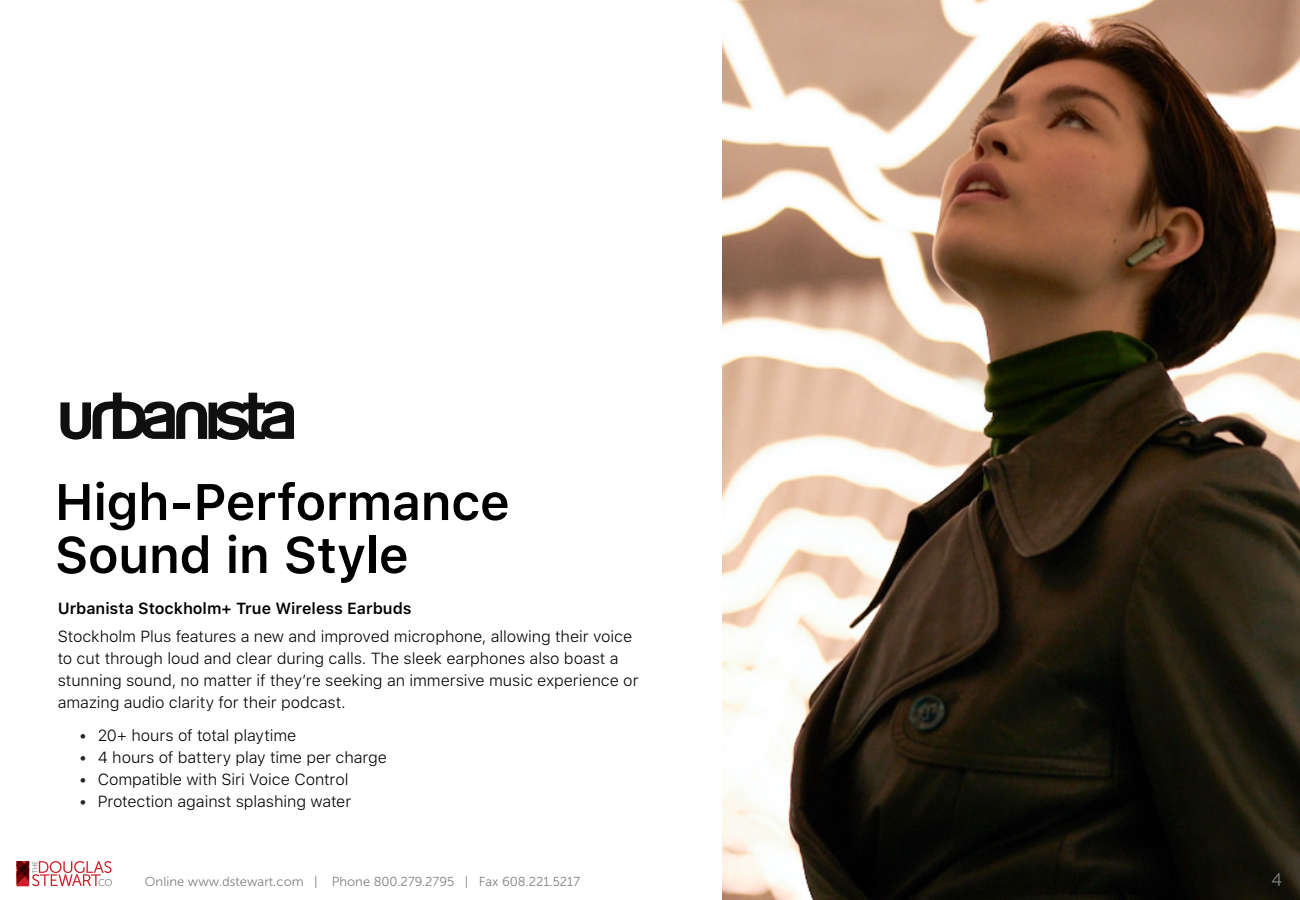
<style>
.page{position:relative;width:1300px;height:900px;background:#fff}
.page>*{position:absolute;margin:0;border:0;box-sizing:border-box;transform-origin:0 0}
.t1{font:600 51px/53px "SF Pro Text";letter-spacing:-.015em;color:#000}
.t2{font:18px "Museo Sans 300";color:#808080}
.t3{font:300 16px/22px "SF Pro Text";letter-spacing:-.005em;color:#000}
.t4{font:600 16px "SF Pro Text";color:#000}
.t5{font:13px "Museo Sans 300";color:#808080}
.s1{font-family:"Museo Sans 300";font-weight:400;color:#262626}
</style>
<div class="page">
<img style="left:722px;top:0;width:578px;height:900px">
<svg style="left:60px;top:393px;width:234px;height:47px"></svg>
<svg style="left:17px;top:861px;width:95px;height:25px"></svg>
<h1 class="t1" style="left:55px;top:478px;width:457px">High-Performance<br>Sound in Style</h1>
<p class="t4" style="left:58px;top:597px;width:355px">Urbanista Stockholm+ True Wireless Earbuds</p>
<p class="t3" style="left:58px;top:626px;width:582px">Stockholm Plus features a new and improved microphone, allowing their voice to cut through loud and clear during calls. The sleek earphones also boast a stunning sound, no matter if they’re seeking an immersive music experience or amazing audio clarity for their podcast.</p>
<p class="t3" style="left:80px;top:725px;width:218px"><span class="s1">•</span> 20+ hours of total playtime</p>
<p class="t3" style="left:80px;top:747px;width:309px"><span class="s1">•</span> 4 hours of battery play time per charge</p>
<p class="t3" style="left:80px;top:769px;width:270px"><span class="s1">•</span> Compatible with Siri Voice Control</p>
<p class="t3" style="left:80px;top:791px;width:273px"><span class="s1">•</span> Protection against splashing water</p>
<p class="t5" style="left:145px;top:874px;width:437px">Online www.dstewart.com | Phone 800.279.2795 | Fax 608.221.5217</p>
<p class="t2" style="left:1271px;top:870px;width:12px">4</p>
</div>
